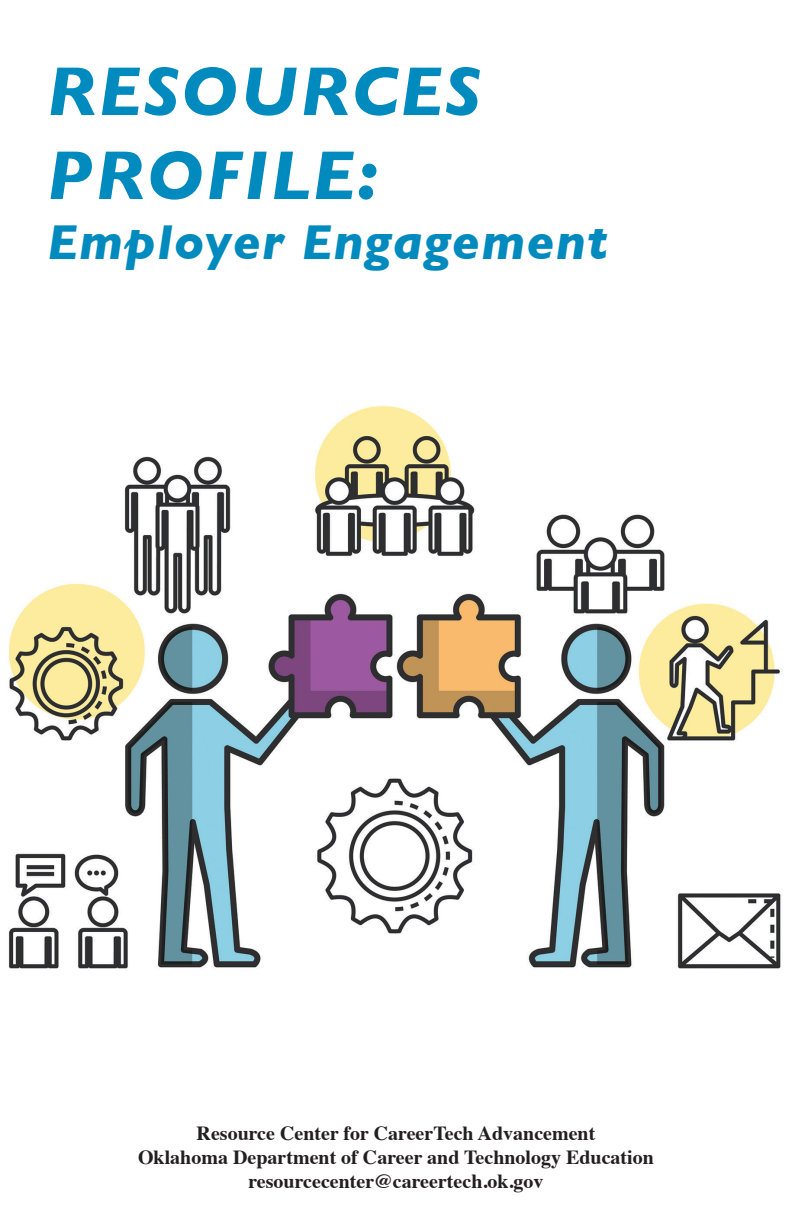
<style>
.page{position:relative;width:792px;height:1224px;background:#fff}
.page>*{position:absolute;margin:0;border:0;box-sizing:border-box;transform-origin:0 0}
.t1{font:italic 700 70px "Gill Sans";letter-spacing:.03em;color:#008abe}
.t2{font:italic 700 50px "Gill Sans";letter-spacing:.03em;color:#008abe}
.TITLES{font:700 20px "Times";color:#231f20}
</style>
<div class="page">
<img style="left:8px;top:406px;width:774px;height:563px">
<p class="t1" style="left:47px;top:51px;width:435px">RESOURCES</p>
<p class="t1" style="left:47px;top:135px;width:333px">PROFILE:</p>
<p class="t2" style="left:47px;top:213px;width:562px">Employer Engagement</p>
<p class="TITLES" style="left:197px;top:1114px;width:400px">Resource Center for CareerTech Advancement</p>
<p class="TITLES" style="left:138px;top:1138px;width:517px">Oklahoma Department of Career and Technology Education</p>
<p class="TITLES" style="left:248px;top:1162px;width:297px">resourcecenter@careertech.ok.gov</p>
</div>
